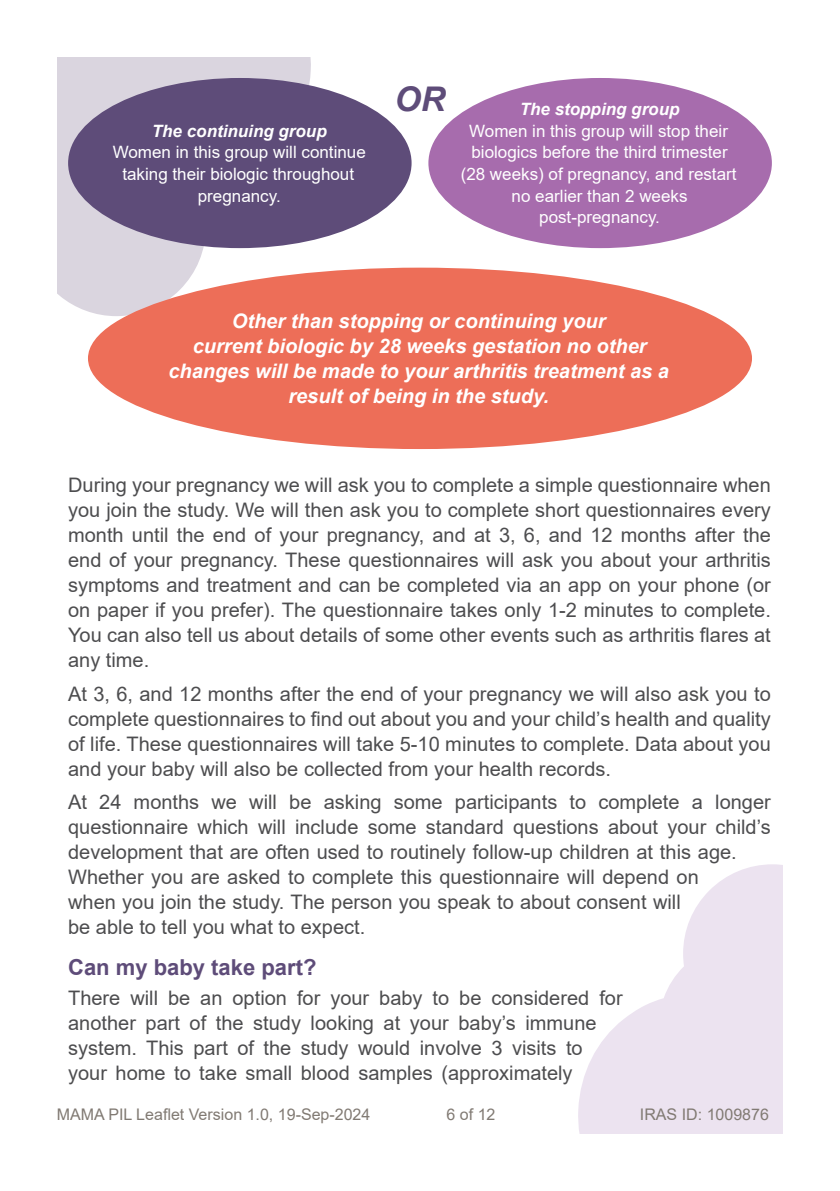
<style>
.page{position:relative;width:840px;height:1191px;background:#fff}
.page>*{position:absolute;margin:0;border:0;box-sizing:border-box;transform-origin:0 0}
.t1{font:italic 700 34px "Arial";color:#5e4c79}
.t2{font:700 22px "Arial";color:#5e4c79}
.t3{font:20px/25px "Arial";color:#4d4d4f;text-align:justify}
.t4{font:italic 700 20px/25px "Arial";color:#fff;text-align:center}
.t5{font:17px/21.6px "Arial";color:#fff;text-align:center}
.t6{font:italic 700 17px "Arial";color:#fff}
.t7{font:16px "Arial";color:#817a73}
</style>
<div class="page">
<svg style="left:57px;top:57px;width:254px;height:259px;fill:#dad5df"></svg>
<svg style="left:578px;top:864px;width:204px;height:270px;fill:#ece3f0"></svg>
<div style="left:88px;top:268px;width:663px;height:181px;background:#ed6e58;border-radius:50%"></div>
<div style="left:428px;top:78px;width:343px;height:170px;background:#a76cad;border-radius:50%"></div>
<div style="left:68px;top:78px;width:343px;height:170px;background:#5e4c79;border-radius:50%"></div>
<p class="t6" style="left:152px;top:119px;width:176px">The continuing group</p>
<p class="t5" style="left:113px;top:141px;width:254px">Women in this group will continue taking their biologic throughout pregnancy.</p>
<h1 class="t1" style="left:394px;top:77px;width:52px">OR</h1>
<p class="t6" style="left:519px;top:98px;width:161px">The stopping group</p>
<p class="t5" style="left:460px;top:120px;width:277px">Women in this group will stop their biologics before the third trimester (28 weeks) of pregnancy, and restart no earlier than 2 weeks post-pregnancy.</p>
<p class="t4" style="left:168px;top:309px;width:502px">Other than stopping or continuing your<br>current biologic by 28 weeks gestation no other changes will be made to your arthritis treatment as a result of being in the study.</p>
<p class="t3" style="left:68px;top:472px;width:704px">During your pregnancy we will ask you to complete a simple questionnaire when you join the study. We will then ask you to complete short questionnaires every month until the end of your pregnancy, and at 3, 6, and 12 months after the end of your pregnancy. These questionnaires will ask you about your arthritis symptoms and treatment and can be completed via an app on your phone (or on paper if you prefer). The questionnaire takes only 1-2 minutes to complete.<br>You can also tell us about details of some other events such as arthritis flares at any time.</p>
<p class="t3" style="left:68px;top:681px;width:704px">At 3, 6, and 12 months after the end of your pregnancy we will also ask you to complete questionnaires to find out about you and your child’s health and quality of life. These questionnaires will take 5-10 minutes to complete. Data about you and your baby will also be collected from your health records.</p>
<p class="t3" style="left:68px;top:789px;width:703px;text-align:left">At 24 months we will be asking some participants to complete a longer questionnaire which will include some standard questions about your child’s development that are often used to routinely follow-up children at this age.<br>Whether you are asked to complete this questionnaire will depend on<br>when you join the study. The person you speak to about consent will<br>be able to tell you what to expect.</p>
<p class="t2" style="left:68px;top:951px;width:250px">Can my baby take part?</p>
<p class="t3" style="left:68px;top:985px;width:555px;text-align:left">There will be an option for your baby to be considered for another part of the study looking at your baby’s immune system. This part of the study would involve 3 visits to your home to take small blood samples (approximately</p>
<p class="t7" style="left:57px;top:1103px;width:315px">MAMA PIL Leaflet Version 1.0, 19-Sep-2024</p>
<p class="t7" style="left:446px;top:1103px;width:50px">6 of 12</p>
<p class="t7" style="left:639px;top:1103px;width:130px">IRAS ID: 1009876</p>
</div>
